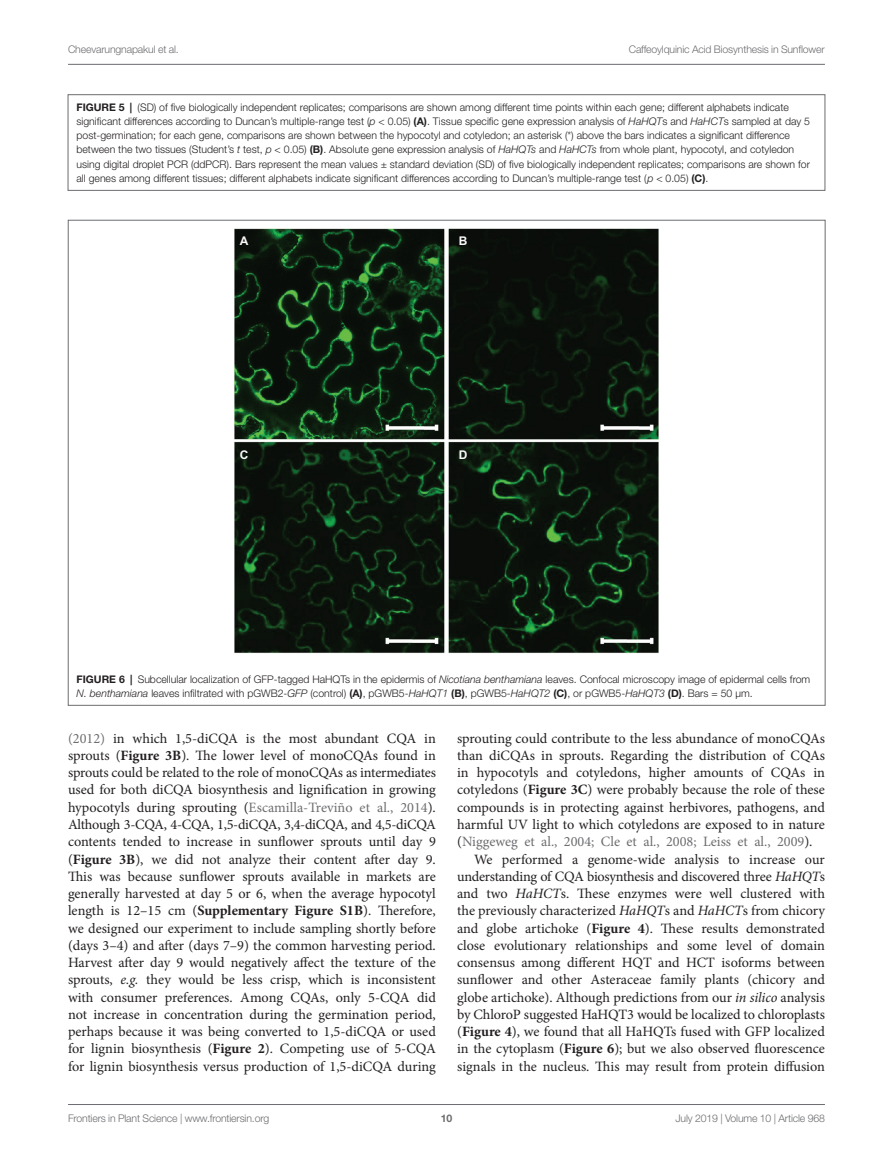
<style>
.page{position:relative;width:893px;height:1170px;background:#fff}
.page>*{position:absolute;margin:0;border:0;box-sizing:border-box;transform-origin:0 0}
.TEXT_FLUSH{font:14.25px/17.2px "Minion Pro";color:#231f20;text-align:justify}
.TEXT{font:14.25px/17.2px "Minion Pro";letter-spacing:-.005em;color:#231f20;text-align:justify}
.t1{font:700 12px "Arial";color:#faf9fa}
.FIG_LEG{font:300 10.5px/14.2px "Helvetica Neue LT Std";color:#231f20}
.t2{font:300 10.5px "Helvetica Neue LT Std";letter-spacing:-.015em;color:#6c6d70}
.t3{font:700 10.5px "Helvetica Neue LT Std";color:#6c6d70}
.s1{font-weight:700}
.s2{font-style:italic}
.s3{color:#6c6d70}
</style>
<div class="page">
<hr style="left:68px;top:64px;width:757px;height:1px;background:#6c6d70">
<hr style="left:68px;top:1104px;width:757px;height:1px;background:#6c6d70">
<img style="left:234px;top:229px;width:425px;height:424px">
<div style="left:68px;top:94px;width:757px;height:96px;border:1px solid #6c6d70"></div>
<p class="t2" style="left:68px;top:42px;width:112px">Cheevarungnapakul et al.</p>
<p class="t2" style="left:629px;top:42px;width:198px">Caffeoylquinic Acid Biosynthesis in Sunflower</p>
<p class="FIG_LEG" style="left:76px;top:99px;width:735px"><span class="s1">FIGURE 5 |</span> (SD) of five biologically independent replicates; comparisons are shown among different time points within each gene; different alphabets indicate significant differences according to Duncan’s multiple-range test (<span class="s2">p</span> &lt; 0.05) <span class="s1">(A)</span>. Tissue specific gene expression analysis of <span class="s2">HaHQT</span>s and <span class="s2">HaHCT</span>s sampled at day 5 post-germination; for each gene, comparisons are shown between the hypocotyl and cotyledon; an asterisk (*) above the bars indicates a significant difference between the two tissues (Student’s <span class="s2">t</span> test, <span class="s2">p</span> &lt; 0.05) <span class="s1">(B)</span>. Absolute gene expression analysis of <span class="s2">HaHQTs</span> and <span class="s2">HaHCTs</span> from whole plant, hypocotyl, and cotyledon using digital droplet PCR (ddPCR). Bars represent the mean values ± standard deviation (SD) of five biologically independent replicates; comparisons are shown for all genes among different tissues; different alphabets indicate significant differences according to Duncan’s multiple-range test (<span class="s2">p</span> &lt; 0.05) <span class="s1">(C)</span>.</p>
<p class="t1" style="left:240px;top:233px;width:10px">A</p>
<p class="t1" style="left:459px;top:233px;width:10px">B</p>
<p class="t1" style="left:240px;top:447px;width:10px">C</p>
<p class="t1" style="left:459px;top:447px;width:10px">D</p>
<p class="FIG_LEG" style="left:77px;top:671px;width:735px"><span class="s1">FIGURE 6 |</span> Subcellular localization of GFP-tagged HaHQTs in the epidermis of <span class="s2">Nicotiana benthamiana</span> leaves. Confocal microscopy image of epidermal cells from<br><span class="s2">N. benthamiana</span> leaves infiltrated with pGWB2-<span class="s2">GFP</span> (control) <span class="s1">(A)</span>, pGWB5-<span class="s2">HaHQT1</span> <span class="s1">(B)</span>, pGWB5-<span class="s2">HaHQT2</span> <span class="s1">(C)</span>, or pGWB5-<span class="s2">HaHQT3</span> <span class="s1">(D)</span>. Bars = 50 μm.</p>
<p class="TEXT_FLUSH" style="left:68px;top:729px;width:369px"><span class="s3">(2012)</span> in which 1,5-diCQA is the most abundant CQA in sprouts (<span class="s1">Figure 3B</span>). The lower level of monoCQAs found in sprouts could be related to the role of monoCQAs as intermediates used for both diCQA biosynthesis and lignification in growing hypocotyls during sprouting (<span class="s3">Escamilla-Treviño et al., 2014</span>).<br>Although 3-CQA, 4-CQA, 1,5-diCQA, 3,4-diCQA, and 4,5-diCQA contents tended to increase in sunflower sprouts until day 9 (<span class="s1">Figure 3B</span>), we did not analyze their content after day 9.<br>This was because sunflower sprouts available in markets are generally harvested at day 5 or 6, when the average hypocotyl length is 12–15 cm (<span class="s1">Supplementary Figure S1B</span>). Therefore, we designed our experiment to include sampling shortly before (days 3–4) and after (days 7–9) the common harvesting period.<br>Harvest after day 9 would negatively affect the texture of the sprouts, <span class="s2">e.g.</span> they would be less crisp, which is inconsistent with consumer preferences. Among CQAs, only 5-CQA did not increase in concentration during the germination period, perhaps because it was being converted to 1,5-diCQA or used for lignin biosynthesis (<span class="s1">Figure 2</span>). Competing use of 5-CQA for lignin biosynthesis versus production of 1,5-diCQA during</p>
<p class="TEXT_FLUSH" style="left:457px;top:729px;width:369px">sprouting could contribute to the less abundance of monoCQAs than diCQAs in sprouts. Regarding the distribution of CQAs in hypocotyls and cotyledons, higher amounts of CQAs in cotyledons (<span class="s1">Figure 3C</span>) were probably because the role of these compounds is in protecting against herbivores, pathogens, and harmful UV light to which cotyledons are exposed to in nature (<span class="s3">Niggeweg et al., 2004; Cle et al., 2008; Leiss et al., 2009</span>).</p>
<p class="TEXT" style="left:457px;top:850px;width:369px;text-indent:17px">We performed a genome-wide analysis to increase our understanding of CQA biosynthesis and discovered three <span class="s2">HaHQT</span>s and two <span class="s2">HaHCT</span>s. These enzymes were well clustered with the previously characterized <span class="s2">HaHQT</span>s and <span class="s2">HaHCT</span>s from chicory and globe artichoke (<span class="s1">Figure 4</span>). These results demonstrated close evolutionary relationships and some level of domain consensus among different HQT and HCT isoforms between sunflower and other Asteraceae family plants (chicory and globe artichoke). Although predictions from our <span class="s2">in silico</span> analysis by ChloroP suggested HaHQT3 would be localized to chloroplasts (<span class="s1">Figure 4</span>), we found that all HaHQTs fused with GFP localized in the cytoplasm (<span class="s1">Figure 6</span>); but we also observed fluorescence signals in the nucleus. This may result from protein diffusion</p>
<p class="t2" style="left:68px;top:1111px;width:203px">Frontiers in Plant Science | www.frontiersin.org</p>
<p class="t3" style="left:441px;top:1111px;width:13px">10</p>
<p class="t2" style="left:675px;top:1111px;width:151px">July 2019 | Volume 10 | Article 968</p>
</div>
